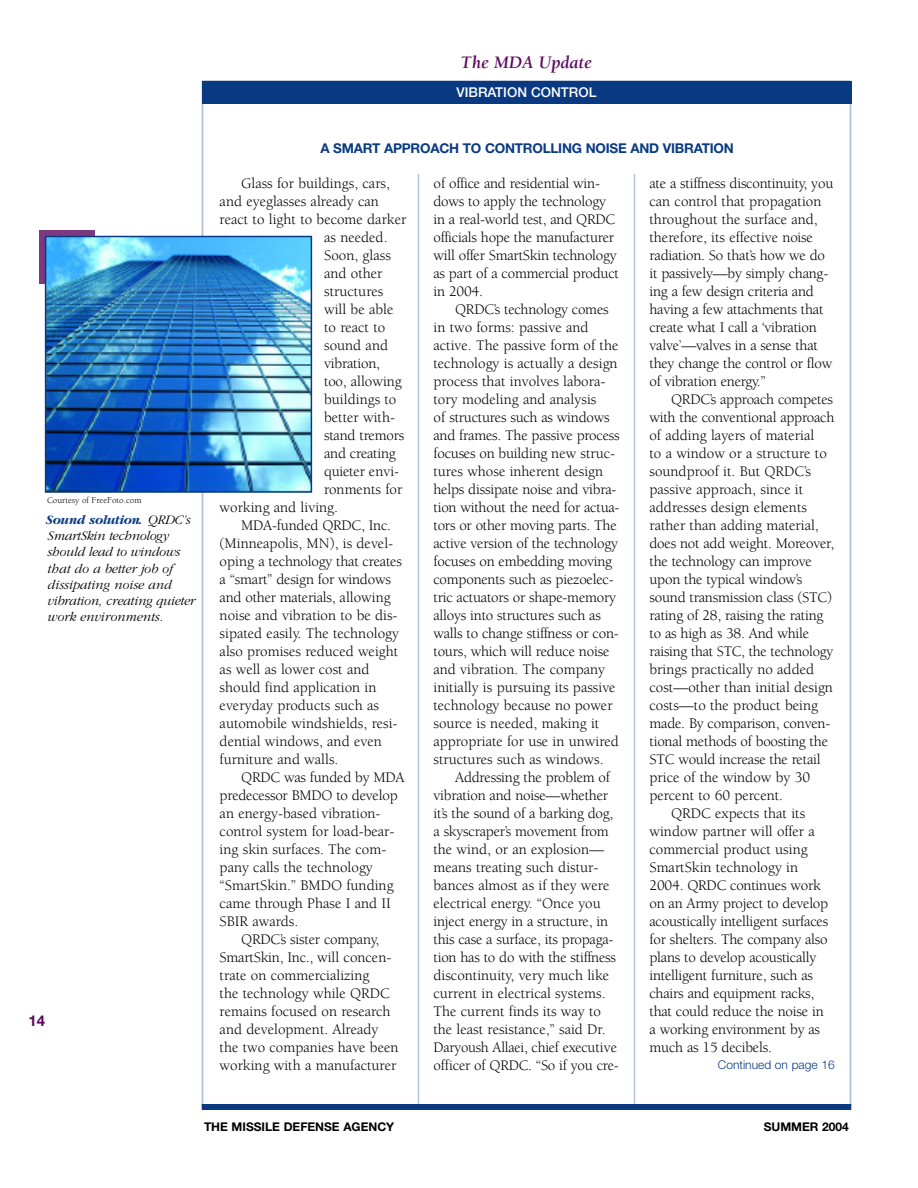
<style>
.page{position:relative;width:918px;height:1188px;background:#fff}
.page>*{position:absolute;margin:0;border:0;box-sizing:border-box;transform-origin:0 0}
.t1{font:italic 700 18px "Berkeley";color:#5c0861}
.t2{font:15px/18px "Berkeley";letter-spacing:-.015em;color:#000}
.t3{font:700 15px "Helvetica Neue";color:#5c0861}
.t4{font:italic 300 13.5px/16.2px "Garamond";letter-spacing:-.015em;color:#000}
.t5{font:700 13.5px "Helvetica Neue";letter-spacing:-.015em;color:#093a81}
.t6{font:500 13.5px "Helvetica Neue";color:#fff}
.t7{font:700 12px "Helvetica Neue";color:#000}
.t8{font:300 12px "Helvetica Neue";color:#093a81}
.t9{font:9px "Berkeley";color:#000}
.s1{font-weight:700;color:#093a81}
</style>
<div class="page">
<hr style="left:418px;top:142px;width:1px;height:966px;background:#b5c4d9">
<hr style="left:634px;top:142px;width:1px;height:963px;background:#b5c4d9">
<hr style="left:202px;top:81px;width:1px;height:1026px;background:#b5c4d9">
<hr style="left:850px;top:81px;width:1px;height:1026px;background:#b5c4d9">
<div style="left:202px;top:81px;width:649px;height:23px;background:#093a81"></div>
<div style="left:202px;top:1104px;width:649px;height:6px;background:#093a81"></div>
<div style="left:217px;top:142px;width:620px;height:32px;background:#fff"></div>
<svg style="left:40px;top:231px;width:55px;height:53px"></svg>
<img style="left:48px;top:239px;width:261px;height:251px">
<div style="left:45px;top:236px;width:267px;height:257px;border:2px solid #093a81"></div>
<p class="t9" style="left:47px;top:497px;width:96px">Courtesy of FreeFoto.com</p>
<p class="t4" style="left:47px;top:511px;width:149px"><span class="s1">Sound solution.</span> QRDC’s<br>SmartSkin technology should lead to windows that do a better job of dissipating noise and vibration, creating quieter work environments.</p>
<p class="t3" style="left:28px;top:1015px;width:18px">14</p>
<p class="t1" style="left:461px;top:55px;width:133px">The MDA Update</p>
<p class="t6" style="left:496px;top:88px;width:62px">HEADING</p>
<p class="t6" style="left:457px;top:88px;width:141px">VIBRATION CONTROL</p>
<p class="t5" style="left:320px;top:144px;width:415px">A SMART APPROACH TO CONTROLLING NOISE AND VIBRATION</p>
<p class="t2" style="left:241px;top:175px;width:150px">Glass for buildings, cars,</p>
<p class="t2" style="left:220px;top:193px;width:161px">and eyeglasses already can</p>
<p class="t2" style="left:220px;top:211px;width:188px">react to light to become darker</p>
<p class="t2" style="left:324px;top:229px;width:65px">as needed.</p>
<p class="t2" style="left:324px;top:247px;width:68px">Soon, glass</p>
<p class="t2" style="left:324px;top:265px;width:60px">and other</p>
<p class="t2" style="left:324px;top:283px;width:61px">structures</p>
<p class="t2" style="left:324px;top:301px;width:71px">will be able</p>
<p class="t2" style="left:324px;top:319px;width:63px">to react to</p>
<p class="t2" style="left:324px;top:337px;width:65px">sound and</p>
<p class="t2" style="left:324px;top:355px;width:57px">vibration,</p>
<p class="t2" style="left:324px;top:373px;width:79px">too, allowing</p>
<p class="t2" style="left:324px;top:391px;width:74px">buildings to</p>
<p class="t2" style="left:324px;top:409px;width:72px">better with-</p>
<p class="t2" style="left:324px;top:427px;width:82px">stand tremors</p>
<p class="t2" style="left:324px;top:445px;width:73px">and creating</p>
<p class="t2" style="left:324px;top:463px;width:77px">quieter envi-</p>
<p class="t2" style="left:324px;top:481px;width:80px">ronments for</p>
<p class="t2" style="left:220px;top:499px;width:120px">working and living.</p>
<p class="t2" style="left:241px;top:517px;width:151px">MDA-funded QRDC, Inc.</p>
<p class="t2" style="left:220px;top:535px;width:175px">(Minneapolis, MN), is devel-</p>
<p class="t2" style="left:220px;top:553px;width:184px">oping a technology that creates</p>
<p class="t2" style="left:220px;top:571px;width:173px">a “smart” design for windows</p>
<p class="t2" style="left:220px;top:589px;width:173px">and other materials, allowing</p>
<p class="t2" style="left:220px;top:607px;width:180px">noise and vibration to be dis-</p>
<p class="t2" style="left:220px;top:625px;width:181px">sipated easily. The technology</p>
<p class="t2" style="left:220px;top:643px;width:180px">also promises reduced weight</p>
<p class="t2" style="left:220px;top:661px;width:151px">as well as lower cost and</p>
<p class="t2" style="left:220px;top:679px;width:158px">should find application in</p>
<p class="t2" style="left:220px;top:697px;width:161px">everyday products such as</p>
<p class="t2" style="left:220px;top:715px;width:180px">automobile windshields, resi-</p>
<p class="t2" style="left:220px;top:733px;width:164px">dential windows, and even</p>
<p class="t2" style="left:220px;top:751px;width:120px">furniture and walls.</p>
<p class="t2" style="left:241px;top:769px;width:165px">QRDC was funded by MDA</p>
<p class="t2" style="left:220px;top:787px;width:180px">predecessor BMDO to develop</p>
<p class="t2" style="left:220px;top:805px;width:162px">an energy-based vibration-</p>
<p class="t2" style="left:220px;top:823px;width:176px">control system for load-bear-</p>
<p class="t2" style="left:220px;top:841px;width:168px">ing skin surfaces. The com-</p>
<p class="t2" style="left:220px;top:859px;width:155px">pany calls the technology</p>
<p class="t2" style="left:220px;top:877px;width:176px">“SmartSkin.” BMDO funding</p>
<p class="t2" style="left:220px;top:895px;width:173px">came through Phase I and II</p>
<p class="t2" style="left:220px;top:913px;width:80px">SBIR awards.</p>
<p class="t2" style="left:241px;top:931px;width:140px">QRDC’s sister company,</p>
<p class="t2" style="left:220px;top:949px;width:173px">SmartSkin, Inc., will concen-</p>
<p class="t2" style="left:220px;top:967px;width:151px">trate on commercializing</p>
<p class="t2" style="left:220px;top:985px;width:172px">the technology while QRDC</p>
<p class="t2" style="left:220px;top:1003px;width:173px">remains focused on research</p>
<p class="t2" style="left:220px;top:1021px;width:160px">and development. Already</p>
<p class="t2" style="left:220px;top:1039px;width:180px">the two companies have been</p>
<p class="t2" style="left:220px;top:1057px;width:178px">working with a manufacturer</p>
<p class="t2" style="left:434px;top:175px;width:187px">of office and residential win&shy;dows to apply the technology in a real-world test, and QRDC officials hope the manufacturer will offer SmartSkin technology as part of a commercial product in 2004.</p>
<p class="t2" style="left:434px;top:301px;width:188px;text-indent:22px">QRDC’s technology comes in two forms: passive and active. The passive form of the technology is actually a design process that involves labora&shy;tory modeling and analysis<br>of structures such as windows and frames. The passive process focuses on building new struc&shy;tures whose inherent design helps dissipate noise and vibra&shy;tion without the need for actua&shy;tors or other moving parts. The active version of the technology focuses on embedding moving components such as piezoelec&shy;tric actuators or shape-memory alloys into structures such as walls to change stiffness or con&shy;tours, which will reduce noise and vibration. The company initially is pursuing its passive technology because no power source is needed, making it appropriate for use in unwired structures such as windows.</p>
<p class="t2" style="left:433px;top:769px;width:187px;text-indent:22px">Addressing the problem of vibration and noise—whether it’s the sound of a barking dog, a skyscraper’s movement from the wind, or an explosion— means treating such distur&shy;bances almost as if they were electrical energy. “Once you inject energy in a structure, in this case a surface, its propaga&shy;tion has to do with the stiffness discontinuity, very much like current in electrical systems.<br>The current finds its way to the least resistance,” said Dr.<br>Daryoush Allaei, chief executive officer of QRDC. “So if you cre-</p>
<p class="t2" style="left:650px;top:175px;width:186px">ate a stiffness discontinuity, you can control that propagation throughout the surface and, therefore, its effective noise radiation. So that’s how we do it passively—by simply chang&shy;ing a few design criteria and having a few attachments that create what I call a ‘vibration valve’—valves in a sense that they change the control or flow of vibration energy.”</p>
<p class="t2" style="left:671px;top:391px;width:163px">QRDC’s approach competes</p>
<p class="t2" style="left:650px;top:409px;width:186px">with the conventional approach</p>
<p class="t2" style="left:650px;top:427px;width:166px">of adding layers of material</p>
<p class="t2" style="left:650px;top:445px;width:179px">to a window or a structure to</p>
<p class="t2" style="left:650px;top:463px;width:163px">soundproof it. But QRDC’s</p>
<p class="t2" style="left:650px;top:481px;width:155px">passive approach, since it</p>
<p class="t2" style="left:650px;top:499px;width:159px">addresses design elements</p>
<p class="t2" style="left:650px;top:517px;width:171px">rather than adding material,</p>
<p class="t2" style="left:650px;top:535px;width:186px">does not add weight. Moreover,</p>
<p class="t2" style="left:650px;top:553px;width:164px">the technology can improve</p>
<p class="t2" style="left:650px;top:571px;width:154px">upon the typical window’s</p>
<p class="t2" style="left:650px;top:589px;width:184px">sound transmission class (STC)</p>
<p class="t2" style="left:650px;top:607px;width:176px">rating of 28, raising the rating</p>
<p class="t2" style="left:650px;top:625px;width:161px">to as high as 38. And while</p>
<p class="t2" style="left:650px;top:643px;width:185px">raising that STC, the technology</p>
<p class="t2" style="left:650px;top:661px;width:166px">brings practically no added</p>
<p class="t2" style="left:650px;top:679px;width:185px">cost—other than initial design</p>
<p class="t2" style="left:650px;top:697px;width:170px">costs—to the product being</p>
<p class="t2" style="left:650px;top:715px;width:182px">made. By comparison, conven-</p>
<p class="t2" style="left:650px;top:733px;width:180px">tional methods of boosting the</p>
<p class="t2" style="left:650px;top:751px;width:173px">STC would increase the retail</p>
<p class="t2" style="left:650px;top:769px;width:162px">price of the window by 30</p>
<p class="t2" style="left:650px;top:787px;width:135px">percent to 60 percent.</p>
<p class="t2" style="left:671px;top:805px;width:136px">QRDC expects that its</p>
<p class="t2" style="left:650px;top:823px;width:167px">window partner will offer a</p>
<p class="t2" style="left:650px;top:841px;width:160px">commercial product using</p>
<p class="t2" style="left:650px;top:859px;width:150px">SmartSkin technology in</p>
<p class="t2" style="left:650px;top:877px;width:173px">2004. QRDC continues work</p>
<p class="t2" style="left:650px;top:895px;width:180px">on an Army project to develop</p>
<p class="t2" style="left:650px;top:913px;width:180px">acoustically intelligent surfaces</p>
<p class="t2" style="left:650px;top:931px;width:180px">for shelters. The company also</p>
<p class="t2" style="left:650px;top:949px;width:169px">plans to develop acoustically</p>
<p class="t2" style="left:650px;top:967px;width:165px">intelligent furniture, such as</p>
<p class="t2" style="left:650px;top:985px;width:167px">chairs and equipment racks,</p>
<p class="t2" style="left:650px;top:1003px;width:176px">that could reduce the noise in</p>
<p class="t2" style="left:650px;top:1021px;width:172px">a working environment by as</p>
<p class="t2" style="left:650px;top:1039px;width:124px">much as 15 decibels.</p>
<p class="t8" style="left:718px;top:1061px;width:118px">Continued on page 16</p>
<p class="t7" style="left:204px;top:1123px;width:192px">THE MISSILE DEFENSE AGENCY</p>
<p class="t7" style="left:764px;top:1123px;width:87px">SUMMER 2004</p>
</div>
